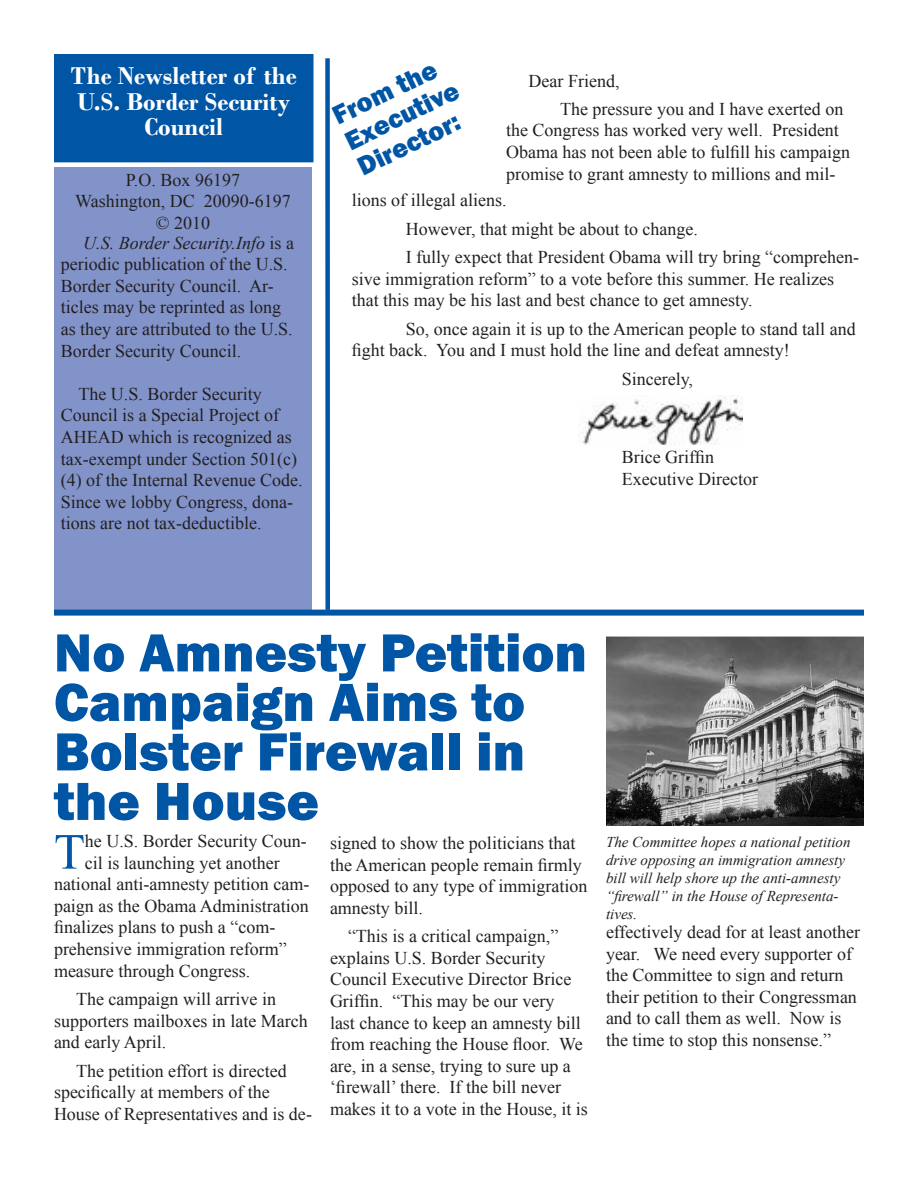
<style>
.page{position:relative;width:918px;height:1188px;background:#fff}
.page>*{position:absolute;margin:0;border:0;box-sizing:border-box;transform-origin:0 0}
.t1{font:800 55.5px/49.5px "Franklin Gothic";color:#0155a5}
.t2{font:50.55px "Times New Roman";color:#0155a5}
.t3{font:800 27px/28.5px "Franklin Gothic";color:#0155a5}
.t4{font:700 25.5px/25.5px "Bodoni";color:#fff;text-align:center}
.t5{font:18px/21.6px "Times New Roman";color:#231f20}
.t6{font:italic 15px/18px "Times New Roman";color:#231f20}
.s1{font-style:italic}
</style>
<div class="page">
<div style="left:54px;top:232px;width:258px;height:378px;background:#8193c9"></div>
<div style="left:54px;top:167px;width:258px;height:68px;background:#8193c9"></div>
<div style="left:55px;top:55px;width:258px;height:107px;background:#0155a5"></div>
<div style="left:54px;top:54px;width:260px;height:108px;border:2px solid #0155a5"></div>
<img style="left:582px;top:397px;width:161px;height:48px">
<div style="left:325px;top:58px;width:5px;height:552px;background:#0155a5"></div>
<div style="left:54px;top:610px;width:810px;height:6px;background:#0155a5"></div>
<img style="left:606px;top:637px;width:258px;height:189px">
<p class="t4" style="left:71px;top:63px;width:227px">The Newsletter of the<br>U.S. Border Security<br>Council</p>
<p class="t3" style="left:328px;top:104px;width:125px;rotate:-26deg">From the<br>Executive<br>Director:</p>
<p class="t5" style="left:529px;top:69px;width:92px">Dear Friend,</p>
<p class="t5" style="left:506px;top:98px;width:345px;text-indent:54px">The pressure you and I have exerted on the Congress has worked very well. President Obama has not been able to fulfill his campaign promise to grant amnesty to millions and mil-</p>
<p class="t5" style="left:126px;top:169px;width:116px">P.O. Box 96197</p>
<p class="t5" style="left:75px;top:190px;width:217px">Washington, DC 20090-6197</p>
<p class="t5" style="left:156px;top:212px;width:56px">© 2010</p>
<p class="t5" style="left:352px;top:189px;width:156px">lions of illegal aliens.</p>
<p class="t5" style="left:406px;top:218px;width:294px">However, that might be about to change.</p>
<p class="t5" style="left:352px;top:246px;width:509px;text-indent:54px">I fully expect that President Obama will try bring “comprehen&shy;sive immigration reform” to a vote before this summer. He realizes that this may be his last and best chance to get amnesty.</p>
<p class="t5" style="left:352px;top:318px;width:505px;text-indent:54px">So, once again it is up to the American people to stand tall and fight back. You and I must hold the line and defeat amnesty!</p>
<p class="t5" style="left:622px;top:368px;width:73px">Sincerely,</p>
<p class="t5" style="left:61px;top:231px;width:235px;text-indent:22px"><span class="s1">U.S. Border Security.Info</span> is a periodic publication of the U.S.<br>Border Security Council. Ar&shy;ticles may be reprinted as long as they are attributed to the U.S.<br>Border Security Council.</p>
<p class="t5" style="left:61px;top:383px;width:243px;text-indent:18px">The U.S. Border Security<br>Council is a Special Project of<br>AHEAD which is recognized as tax-exempt under Section 501(c) (4) of the Internal Revenue Code.<br>Since we lobby Congress, dona&shy;tions are not tax-deductible.</p>
<p class="t5" style="left:622px;top:446px;width:94px">Brice Griffin</p>
<p class="t5" style="left:622px;top:467px;width:138px">Executive Director</p>
<p class="t1" style="left:54px;top:628px;width:535px">No Amnesty Petition<br>Campaign Aims to<br>Bolster Firewall in the House</p>
<p class="t2" style="left:54px;top:818px;width:32px">T</p>
<p class="t5" style="left:85px;top:830px;width:223px">he U.S. Border Security Coun-</p>
<p class="t5" style="left:85px;top:852px;width:196px">cil is launching yet another</p>
<p class="t5" style="left:54px;top:873px;width:257px">national anti-amnesty petition cam-</p>
<p class="t5" style="left:54px;top:895px;width:256px">paign as the Obama Administration</p>
<p class="t5" style="left:54px;top:916px;width:223px">finalizes plans to push a “com-</p>
<p class="t5" style="left:54px;top:938px;width:234px">prehensive immigration reform”</p>
<p class="t5" style="left:54px;top:960px;width:198px">measure through Congress.</p>
<p class="t5" style="left:54px;top:988px;width:255px;text-indent:22px">The campaign will arrive in supporters mailboxes in late March and early April.</p>
<p class="t5" style="left:54px;top:1059px;width:259px;text-indent:22px">The petition effort is directed specifically at members of the<br>House of Representatives and is de-</p>
<p class="t5" style="left:330px;top:832px;width:259px">signed to show the politicians that the American people remain firmly opposed to any type of immigration amnesty bill.</p>
<p class="t5" style="left:330px;top:925px;width:259px;text-indent:18px">“This is a critical campaign,” explains U.S. Border Security<br>Council Executive Director Brice<br>Griffin. “This may be our very<br>last chance to keep an amnesty bill from reaching the House floor. We are, in a sense, trying to sure up a ‘firewall’ there. If the bill never makes it to a vote in the House, it is</p>
<p class="t6" style="left:606px;top:833px;width:246px">The Committee hopes a national petition drive opposing an immigration amnesty bill will help shore up the anti-amnesty “firewall” in the House of Representa&shy;tives.</p>
<p class="t5" style="left:606px;top:921px;width:256px">effectively dead for at least another year. We need every supporter of the Committee to sign and return their petition to their Congressman and to call them as well. Now is the time to stop this nonsense.”</p>
</div>
